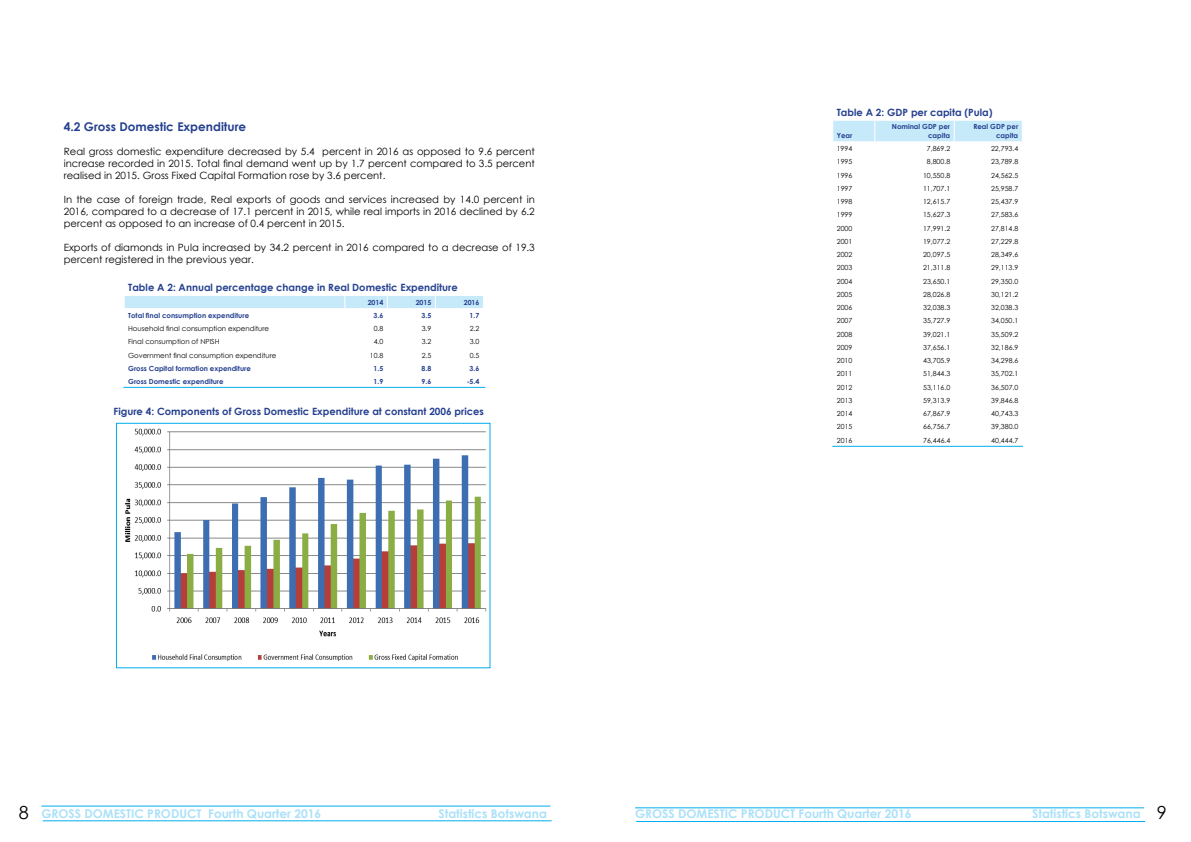
<style>
.page{position:relative;width:1191px;height:842px;background:#fff}
.page>*{position:absolute;margin:0;border:0;box-sizing:border-box;transform-origin:0 0}
.t1{font:700 12px "Century Gothic";color:#abe1fa}
.t2{font:700 12px "Century Gothic";color:#25408f}
.t3{font:10px/12px "Century Gothic";color:#000;text-align:justify}
.t4{font:700 10px "Century Gothic";color:#25408f}
.t5{font:7px "Century Gothic";color:#000}
.t6{font:700 7px/8.4px "Century Gothic";color:#25408f;text-align:right}
.s1{font-weight:400;font-size:18px;color:#000}
</style>
<div class="page">
<hr style="left:41px;top:806px;width:509px;height:1px;background:#00aeef">
<hr style="left:635px;top:808px;width:509px;height:1px;background:#00aeef">
<hr style="left:43px;top:821px;width:509px;height:1px;background:#00aeef">
<hr style="left:636px;top:821px;width:509px;height:1px;background:#00aeef">
<svg style="left:124px;top:295px;width:360px;height:92px"></svg>
<hr style="left:123px;top:387px;width:362px;height:1px;background:#00aeef">
<img style="left:124px;top:428px;width:363px;height:233px">
<div style="left:116px;top:423px;width:374px;height:245px;border:1px solid #00aeef"></div>
<svg style="left:832px;top:120px;width:190px;height:326px"></svg>
<hr style="left:832px;top:446px;width:191px;height:1px;background:#00aeef">
<h1 class="t2" style="left:64px;top:117px;width:184px">4.2 Gross Domestic Expenditure</h1>
<p class="t3" style="left:64px;top:145px;width:472px">Real gross domestic expenditure decreased by 5.4 percent in 2016 as opposed to 9.6 percent increase recorded in 2015. Total final demand went up by 1.7 percent compared to 3.5 percent realised in 2015. Gross Fixed Capital Formation rose by 3.6 percent.</p>
<p class="t3" style="left:64px;top:193px;width:472px">In the case of foreign trade, Real exports of goods and services increased by 14.0 percent in 2016, compared to a decrease of 17.1 percent in 2015, while real imports in 2016 declined by 6.2 percent as opposed to an increase of 0.4 percent in 2015.</p>
<h2 class="t3" style="left:64px;top:241px;width:472px">Exports of diamonds in Pula increased by 34.2 percent in 2016 compared to a decrease of 19.3 percent registered in the previous year.</h2>
<h2 class="t4" style="left:128px;top:280px;width:331px">Table A 2: Annual percentage change in Real Domestic Expenditure</h2>
<p class="t6" style="left:368px;top:298px;width:17px">2014</p>
<p class="t6" style="left:416px;top:298px;width:17px">2015</p>
<p class="t6" style="left:464px;top:298px;width:17px">2016</p>
<p class="t6" style="left:128px;top:311px;width:122px">Total final consumption expenditure</p>
<p class="t6" style="left:373px;top:311px;width:11px">3.6</p>
<p class="t6" style="left:421px;top:311px;width:11px">3.5</p>
<p class="t6" style="left:469px;top:311px;width:11px">1.7</p>
<p class="t5" style="left:128px;top:324px;width:142px">Household final consumption expenditure</p>
<p class="t5" style="left:374px;top:324px;width:11px">0.8</p>
<p class="t5" style="left:422px;top:324px;width:11px">3.9</p>
<p class="t5" style="left:470px;top:324px;width:11px">2.2</p>
<p class="t5" style="left:128px;top:337px;width:93px">Final consumption of NPISH</p>
<p class="t5" style="left:374px;top:337px;width:11px">4.0</p>
<p class="t5" style="left:422px;top:337px;width:11px">3.2</p>
<p class="t5" style="left:470px;top:337px;width:11px">3.0</p>
<p class="t5" style="left:128px;top:350px;width:150px">Government final consumption expenditure</p>
<p class="t5" style="left:370px;top:350px;width:15px">10.8</p>
<p class="t5" style="left:422px;top:350px;width:11px">2.5</p>
<p class="t5" style="left:470px;top:350px;width:11px">0.5</p>
<p class="t6" style="left:128px;top:364px;width:124px">Gross Capital formation expenditure</p>
<p class="t6" style="left:373px;top:364px;width:11px">1.5</p>
<p class="t6" style="left:421px;top:364px;width:11px">8.8</p>
<p class="t6" style="left:469px;top:364px;width:11px">3.6</p>
<p class="t6" style="left:128px;top:377px;width:97px">Gross Domestic expenditure</p>
<p class="t6" style="left:373px;top:377px;width:11px">1.9</p>
<p class="t6" style="left:421px;top:377px;width:11px">9.6</p>
<p class="t6" style="left:467px;top:377px;width:14px">-5.4</p>
<h2 class="t4" style="left:114px;top:404px;width:372px">Figure 4: Components of Gross Domestic Expenditure at constant 2006 prices</h2>
<h2 class="t4" style="left:836px;top:105px;width:157px">Table A 2: GDP per capita (Pula)</h2>
<p class="t6" style="left:836px;top:131px;width:17px">Year</p>
<p class="t6" style="left:891px;top:122px;width:60px">Nominal GDP per capita</p>
<p class="t6" style="left:973px;top:122px;width:46px">Real GDP per capita</p>
<p class="t5" style="left:836px;top:144px;width:17px">1994</p>
<p class="t5" style="left:927px;top:144px;width:25px">7,869.2</p>
<p class="t5" style="left:991px;top:144px;width:29px">22,793.4</p>
<p class="t5" style="left:836px;top:157px;width:17px">1995</p>
<p class="t5" style="left:927px;top:157px;width:25px">8,800.8</p>
<p class="t5" style="left:991px;top:157px;width:29px">23,789.8</p>
<p class="t5" style="left:836px;top:170px;width:17px">1996</p>
<p class="t5" style="left:923px;top:170px;width:29px">10,550.8</p>
<p class="t5" style="left:991px;top:170px;width:29px">24,562.5</p>
<p class="t5" style="left:836px;top:183px;width:17px">1997</p>
<p class="t5" style="left:923px;top:183px;width:29px">11,707.1</p>
<p class="t5" style="left:991px;top:183px;width:29px">25,958.7</p>
<p class="t5" style="left:836px;top:197px;width:17px">1998</p>
<p class="t5" style="left:923px;top:197px;width:29px">12,615.7</p>
<p class="t5" style="left:991px;top:197px;width:29px">25,437.9</p>
<p class="t5" style="left:837px;top:210px;width:17px">1999</p>
<p class="t5" style="left:923px;top:210px;width:29px">15,627.3</p>
<p class="t5" style="left:991px;top:210px;width:29px">27,583.6</p>
<p class="t5" style="left:837px;top:223px;width:17px">2000</p>
<p class="t5" style="left:923px;top:223px;width:29px">17,991.2</p>
<p class="t5" style="left:991px;top:223px;width:29px">27,814.8</p>
<p class="t5" style="left:837px;top:236px;width:17px">2001</p>
<p class="t5" style="left:923px;top:236px;width:29px">19,077.2</p>
<p class="t5" style="left:991px;top:236px;width:29px">27,229.8</p>
<p class="t5" style="left:837px;top:250px;width:17px">2002</p>
<p class="t5" style="left:923px;top:250px;width:29px">20,097.5</p>
<p class="t5" style="left:991px;top:250px;width:29px">28,349.6</p>
<p class="t5" style="left:837px;top:263px;width:17px">2003</p>
<p class="t5" style="left:923px;top:263px;width:29px">21,311.8</p>
<p class="t5" style="left:991px;top:263px;width:29px">29,113.9</p>
<p class="t5" style="left:837px;top:276px;width:17px">2004</p>
<p class="t5" style="left:923px;top:276px;width:29px">23,650.1</p>
<p class="t5" style="left:991px;top:276px;width:29px">29,350.0</p>
<p class="t5" style="left:837px;top:289px;width:17px">2005</p>
<p class="t5" style="left:923px;top:289px;width:29px">28,026.8</p>
<p class="t5" style="left:991px;top:289px;width:29px">30,121.2</p>
<p class="t5" style="left:837px;top:303px;width:17px">2006</p>
<p class="t5" style="left:923px;top:303px;width:29px">32,038.3</p>
<p class="t5" style="left:991px;top:303px;width:29px">32,038.3</p>
<p class="t5" style="left:837px;top:316px;width:17px">2007</p>
<p class="t5" style="left:923px;top:316px;width:29px">35,727.9</p>
<p class="t5" style="left:991px;top:316px;width:29px">34,050.1</p>
<p class="t5" style="left:837px;top:329px;width:17px">2008</p>
<p class="t5" style="left:923px;top:329px;width:29px">39,021.1</p>
<p class="t5" style="left:991px;top:329px;width:29px">35,509.2</p>
<p class="t5" style="left:837px;top:342px;width:17px">2009</p>
<p class="t5" style="left:923px;top:342px;width:29px">37,656.1</p>
<p class="t5" style="left:991px;top:342px;width:29px">32,186.9</p>
<p class="t5" style="left:837px;top:356px;width:17px">2010</p>
<p class="t5" style="left:923px;top:356px;width:29px">43,705.9</p>
<p class="t5" style="left:991px;top:356px;width:29px">34,298.6</p>
<p class="t5" style="left:837px;top:369px;width:17px">2011</p>
<p class="t5" style="left:923px;top:369px;width:29px">51,844.3</p>
<p class="t5" style="left:991px;top:369px;width:29px">35,702.1</p>
<p class="t5" style="left:837px;top:382px;width:17px">2012</p>
<p class="t5" style="left:923px;top:382px;width:29px">53,116.0</p>
<p class="t5" style="left:991px;top:382px;width:29px">36,507.0</p>
<p class="t5" style="left:837px;top:395px;width:17px">2013</p>
<p class="t5" style="left:923px;top:395px;width:29px">59,313.9</p>
<p class="t5" style="left:991px;top:395px;width:29px">39,846.8</p>
<p class="t5" style="left:837px;top:409px;width:17px">2014</p>
<p class="t5" style="left:923px;top:409px;width:29px">67,867.9</p>
<p class="t5" style="left:991px;top:409px;width:29px">40,743.3</p>
<p class="t5" style="left:837px;top:422px;width:17px">2015</p>
<p class="t5" style="left:923px;top:422px;width:29px">66,756.7</p>
<p class="t5" style="left:991px;top:422px;width:29px">39,380.0</p>
<p class="t5" style="left:837px;top:435px;width:17px">2016</p>
<p class="t5" style="left:923px;top:435px;width:29px">76,446.4</p>
<p class="t5" style="left:991px;top:435px;width:29px">40,444.7</p>
<h1 class="t1" style="left:19px;top:805px;width:304px"><span class="s1">8</span> GROSS DOMESTIC PRODUCT Fourth Quarter 2016</h1>
<h1 class="t1" style="left:438px;top:805px;width:110px">Statistics Botswana</h1>
<h1 class="t1" style="left:635px;top:805px;width:278px">GROSS DOMESTIC PRODUCT Fourth Quarter 2016</h1>
<h1 class="t1" style="left:1032px;top:805px;width:136px">Statistics Botswana <span class="s1">9</span></h1>
</div>
